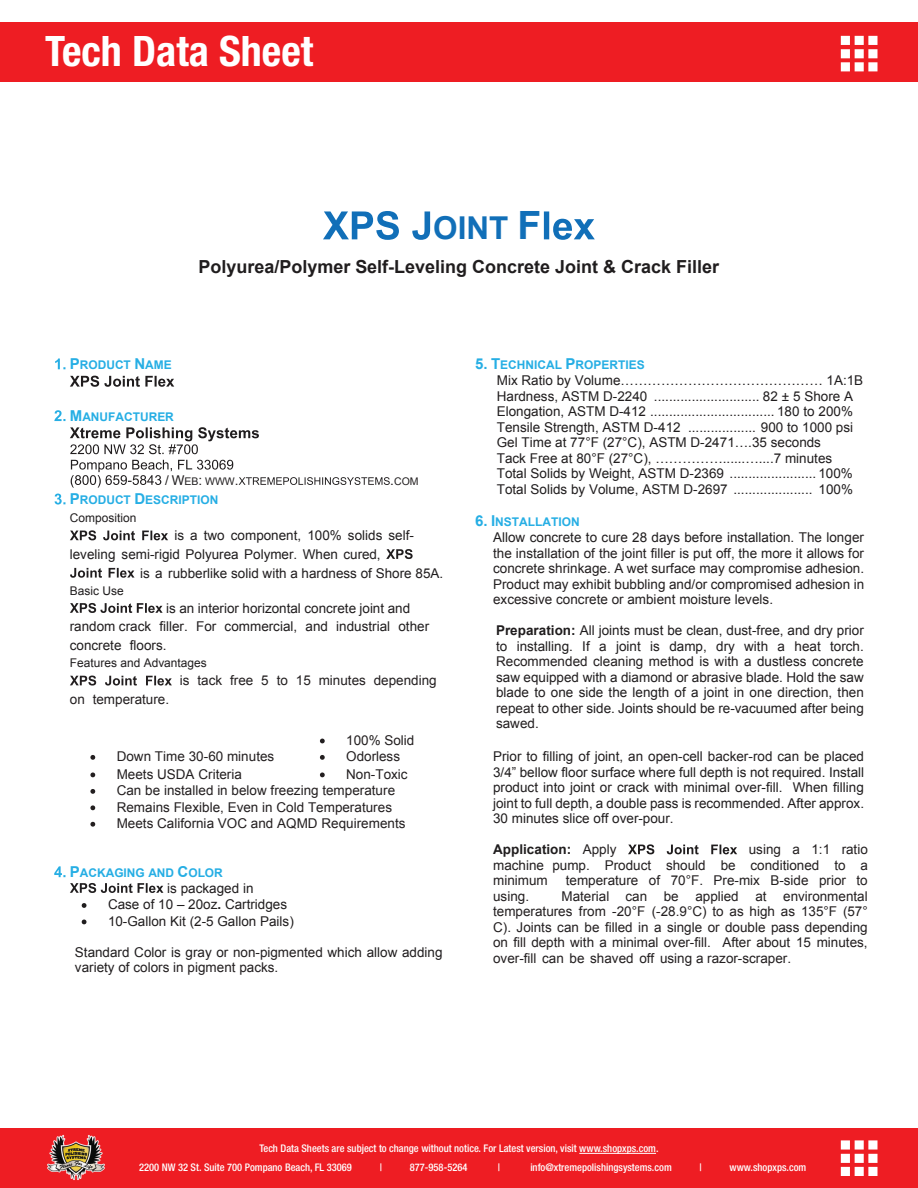
<style>
.page{position:relative;width:918px;height:1188px;background:#fff}
.page>*{position:absolute;margin:0;border:0;box-sizing:border-box;transform-origin:0 0}
.t1{font:700 condensed 42px "Helvetica Neue LT Std";color:#fff}
.t2{font:700 31.5px "Arial";color:#116fb8}
.t3{font:700 18px "Arial";color:#201d1e}
.t4{font:13.5px/15.5px "Arial";color:#201d1e}
.t5{font:13.5px/15.5px "Arial";color:#231f20;text-align:justify}
.t6{font:700 13.5px "Arial";letter-spacing:.005em;color:#201d1e}
.t7{font:700 12px/17.9px "Arial";color:#26aee4}
.t8{font:12px "Arial";color:#201d1e}
.t9{font:500 condensed 10.5px "Helvetica Neue LT Std";color:#fff}
.t10{font:10.5px "Arial";color:#201d1e}
.s1{font-size:39px}
.s2{font-size:15px}
.s3{font-size:13.5px}
.s4{font-weight:400;color:#201d1e}
.s5{color:#231f20}
.s6{font-weight:700;color:#231f20}
.s7{color:#201d1e}
.s8{font-weight:700}
.s9{font-weight:400;color:#231f20}
</style>
<div class="page">
<svg style="left:323px;top:211px;width:107px;height:29px"></svg>
<svg style="left:544px;top:211px;width:51px;height:29px"></svg>
<svg style="left:55px;top:359px;width:10px;height:10px"></svg>
<svg style="left:70px;top:376px;width:104px;height:11px"></svg>
<svg style="left:54px;top:410px;width:11px;height:11px"></svg>
<svg style="left:70px;top:427px;width:189px;height:27px"></svg>
<svg style="left:71px;top:460px;width:162px;height:28px"></svg>
<svg style="left:239px;top:477px;width:151px;height:8px"></svg>
<svg style="left:55px;top:494px;width:10px;height:11px"></svg>
<svg style="left:70px;top:530px;width:98px;height:10px"></svg>
<svg style="left:386px;top:549px;width:27px;height:10px"></svg>
<svg style="left:70px;top:568px;width:65px;height:10px"></svg>
<svg style="left:70px;top:603px;width:93px;height:10px"></svg>
<svg style="left:70px;top:676px;width:102px;height:10px"></svg>
<svg style="left:54px;top:866px;width:11px;height:11px"></svg>
<svg style="left:70px;top:883px;width:93px;height:10px"></svg>
<svg style="left:82px;top:903px;width:5px;height:5px"></svg>
<svg style="left:82px;top:920px;width:5px;height:4px"></svg>
<svg style="left:628px;top:844px;width:109px;height:10px"></svg>
<svg style="left:320px;top:739px;width:5px;height:4px"></svg>
<svg style="left:90px;top:755px;width:5px;height:5px"></svg>
<svg style="left:320px;top:755px;width:5px;height:5px"></svg>
<svg style="left:90px;top:773px;width:5px;height:4px"></svg>
<svg style="left:320px;top:773px;width:5px;height:4px"></svg>
<svg style="left:90px;top:789px;width:5px;height:5px"></svg>
<svg style="left:90px;top:805px;width:5px;height:5px"></svg>
<svg style="left:90px;top:822px;width:5px;height:5px"></svg>
<div style="left:0;top:1129px;width:918px;height:59px;background:#ee1d23"></div>
<div style="left:0;top:22px;width:918px;height:60px;background:#ee1d23"></div>
<hr style="left:579px;top:1153px;width:77px;height:1px;background:#fff">
<svg style="left:841px;top:36px;width:37px;height:35px"></svg>
<svg style="left:841px;top:1140px;width:37px;height:36px"></svg>
<img style="left:47px;top:1134px;width:58px;height:46px">
<h1 class="t1" style="left:45px;top:26px;width:270px">Tech Data Sheet</h1>
<h2 class="t2" style="left:433px;top:208px;width:109px">OINT <span class="s1">F</span></h2>
<h3 class="t3" style="left:198px;top:255px;width:522px">Polyurea/Polymer Self-Leveling Concrete Joint &amp; Crack Filler</h3>
<p class="t7" style="left:70px;top:357px;width:103px"><span class="s2">P</span>RODUCT <span class="s2">N</span>AME</p>
<p class="t7" style="left:70px;top:408px;width:106px"><span class="s2">M</span>ANUFACTURER</p>
<p class="t10" style="left:165px;top:474px;width:75px"><span class="s3">/ W</span>EB<span class="s3">:</span> WWW<span class="s3">.</span></p>
<p class="t10" style="left:390px;top:474px;width:30px"><span class="s3">.</span>COM</p>
<p class="t7" style="left:70px;top:492px;width:150px"><span class="s2">P</span>RODUCT <span class="s2">D</span>ESCRIPTION<br><span class="s4">Composition</span></p>
<p class="t4" style="left:174px;top:528px;width:241px">is a two component, 100% solids self-</p>
<p class="t4" style="left:70px;top:547px;width:312px">leveling semi-rigid Polyurea Polymer. When cure<span class="s5">d,</span></p>
<p class="t4" style="left:140px;top:565px;width:305px">is a rubberlike solid with a hardness of Shore 85A.</p>
<p class="t8" style="left:70px;top:583px;width:56px">Basic Use</p>
<p class="t4" style="left:70px;top:599px;width:361px;line-height:18.6px;text-indent:96px">is an interior horizontal concrete joint and random crack filler. For commercial, and industrial other concrete floors.</p>
<p class="t8" style="left:70px;top:655px;width:139px">Features and Advantages</p>
<p class="t5" style="left:180px;top:673px;width:258px">is tack free 5 to 15 minutes depending</p>
<p class="t5" style="left:70px;top:692px;width:101px">on temperature.</p>
<p class="t5" style="left:346px;top:732px;width:70px">100% Solid</p>
<p class="t5" style="left:117px;top:749px;width:159px">Down Time 30-60 minutes</p>
<p class="t5" style="left:346px;top:749px;width:55px">Odorless</p>
<p class="t5" style="left:117px;top:766px;width:127px">Meets USDA Criteria</p>
<p class="t5" style="left:117px;top:766px;width:292px;line-height:16.5px;text-align:left;text-indent:229px">Non-Toxic Can be installed in below freezing temperature Remains Flexible, Even in Cold Temperatures Meets California VOC and AQMD Requirements</p>
<p class="t7" style="left:70px;top:864px;width:155px"><span class="s2">P</span>ACKAGING AND <span class="s2">C</span>OLOR</p>
<p class="t4" style="left:108px;top:880px;width:187px;line-height:16.5px;text-indent:59px">is packaged in<br>Case of 10 – 20<span class="s5">oz</span><span class="s6">.</span> Cartridges<br>10-Gallon Kit (2-5 Gallon Pails)</p>
<p class="t4" style="left:75px;top:945px;width:369px">Standard Color is gray or <span class="s5">non-pigmented</span> which allow adding variety of <span class="s5">colors in pigment packs.</span></p>
<p class="t7" style="left:475px;top:357px;width:171px"><span class="s2">5. T</span>ECHNICAL <span class="s2">P</span>ROPERTIES</p>
<p class="t4" style="left:497px;top:373px;width:368px">Mix Ratio by Volume……………………………………… 1A:1B Hardness, ASTM D-2240 ............................ 82 ± 5 Shore A Elongation, ASTM D-412 ................................. 180 to 200% Tensile Strength, ASTM D-412 .................. 900 to 1000 psi Gel Time at 77°F (27°C), ASTM D-2471….35 seconds<br>Tack Free at 80°F (27°C), ……………......…....7 minutes Total Solids by Weight, ASTM D-2369 ....................... 100% Total Solids by Volume, ASTM D-2697 ..................... 100%</p>
<p class="t7" style="left:475px;top:514px;width:106px"><span class="s2">6. I</span>NSTALLATION</p>
<p class="t5" style="left:493px;top:530px;width:373px"><span class="s7">Allow concrete to cure 28 days before installation</span>. The longer the installation of the joint filler is put off, the more it allows for concrete shrinkage. A wet surface may compromise adhesion.<br>Product may exhibit bubbling and/or compromised adhesion in excessive concrete or ambient moisture levels.</p>
<p class="t4" style="left:496px;top:623px;width:369px;text-align:justify"><span class="s8">Preparation:</span> All joints must be clean, dust-free, and dry prior to installing. If <span class="s5">a</span> joint is damp, dry with <span class="s5">a heat torch.<br>Recommended cleaning method is with a</span> dustless concrete saw equipped with a diamond or abrasive blade. Hold the saw blade to one side the length of a joint in one <span class="s5">direction, then repeat</span> to other side. Joints should be re-vacuumed a<span class="s5">fter being sawed.</span></p>
<p class="t4" style="left:493px;top:749px;width:373px;text-align:justify">Prior to filling of joint<span class="s5">, an</span> open-cell <span class="s5">backer-rod can</span> be placed 3/4” bellow floor surface where full depth is not required. Install product into joint or crack with minimal over-fill. When filling <span class="s5">joint to full</span> depth, a double pass is recommended. After approx.<br>30 minutes slice off over-pour.</p>
<p class="t6" style="left:493px;top:841px;width:125px">Application: <span class="s9">Apply</span></p>
<p class="t5" style="left:493px;top:842px;width:376px;text-indent:256px">using a 1:1 ratio machine pump. Product should be conditioned to a minimum</p>
<p class="t5" style="left:566px;top:873px;width:303px">temperature of 70°F. Pre-mix B-side prior to</p>
<p class="t5" style="left:493px;top:888px;width:376px;text-indent:68px">Material can be applied at environmental temperatures from -20°F (-28.9°C) to as high as 135°F (57° C). Joints can be filled in a single or double pass depending on fill depth with a minimal over-fill. After about 15 minutes, over-fill can be shaved off using a razor-scraper.</p>
<p class="t5" style="left:493px;top:888px;width:37px">using.</p>
<p class="t9" style="left:259px;top:1142px;width:401px">Tech Data Sheets are subject to change without notice. For Latest version, visit www.shopxps.com.</p>
<p class="t9" style="left:139px;top:1161px;width:214px">2200 NW 32 St. Suite 700 Pompano Beach, FL 33069</p>
<p class="t9" style="left:380px;top:1161px;width:4px">|</p>
<p class="t9" style="left:410px;top:1161px;width:59px">877-958-5264</p>
<p class="t9" style="left:498px;top:1161px;width:4px">|</p>
<p class="t9" style="left:530px;top:1161px;width:143px">info@xtremepolishingsystems.com</p>
<p class="t9" style="left:700px;top:1161px;width:4px">|</p>
<p class="t9" style="left:730px;top:1161px;width:78px">www.shopxps.com</p>
</div>
